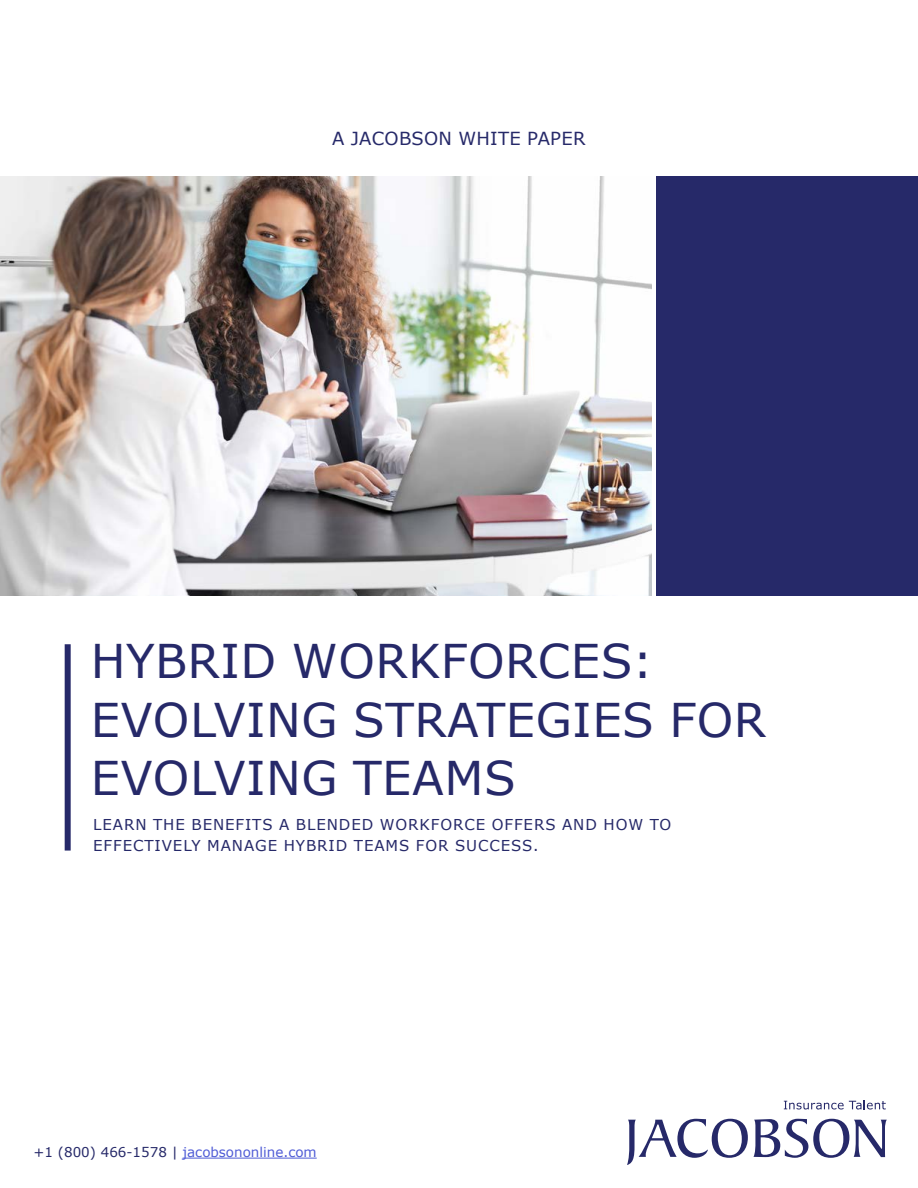
<style>
.page{position:relative;width:918px;height:1188px;background:#fff}
.page>*{position:absolute;margin:0;border:0;box-sizing:border-box;transform-origin:0 0}
.t1{font:46.5px/58.5px "Verdana";letter-spacing:.01em;color:#262969}
.t2{font:18px "Verdana";letter-spacing:.015em;color:#262969}
.t3{font:15px/21px "Verdana";letter-spacing:.06em;color:#262969}
.t4{font:13.5px "Verdana";color:#4f5cd6}
.s1{color:#262969}
</style>
<div class="page">
<img style="left:0;top:176px;width:652px;height:420px">
<div style="left:656px;top:176px;width:262px;height:420px;background:#262969"></div>
<hr style="left:183px;top:1158px;width:134px;height:1px;background:#4f5cd6">
<svg style="left:627px;top:1119px;width:121px;height:46px"></svg>
<svg style="left:754px;top:1119px;width:133px;height:39px"></svg>
<svg style="left:784px;top:1100px;width:102px;height:10px"></svg>
<div style="left:65px;top:644px;width:6px;height:207px;background:#262969"></div>
<p class="t2" style="left:332px;top:126px;width:255px">A JACOBSON WHITE PAPER</p>
<h1 class="t1" style="left:91px;top:632px;width:677px">HYBRID WORKFORCES:<br>EVOLVING STRATEGIES FOR<br>EVOLVING TEAMS</h1>
<p class="t3" style="left:93px;top:813px;width:580px">LEARN THE BENEFITS A BLENDED WORKFORCE OFFERS AND HOW TO<br>EFFECTIVELY MANAGE HYBRID TEAMS FOR SUCCESS.</p>
<p class="t4" style="left:34px;top:1143px;width:285px"><span class="s1">+1 (800) 466-1578 |</span> jacobsononline.com</p>
</div>
